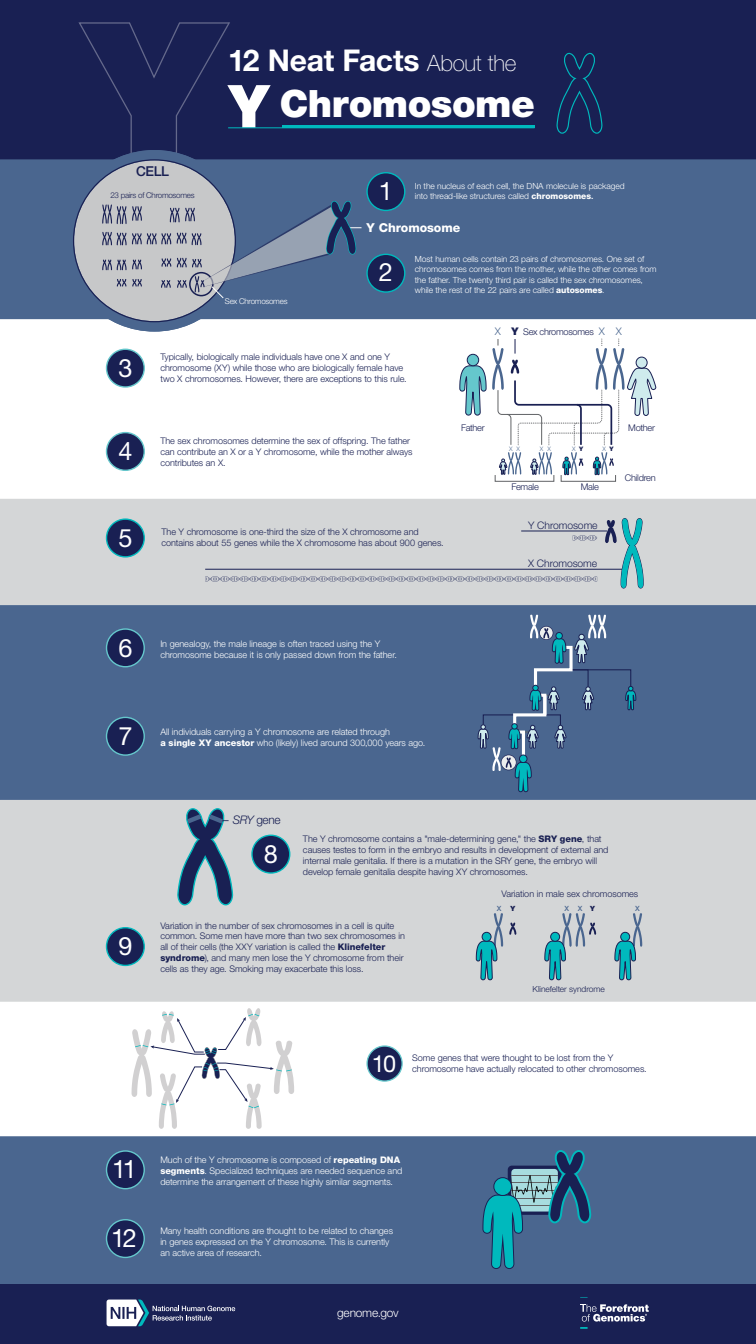
<style>
.page{position:relative;width:756px;height:1344px;background:#fff}
.page>*{position:absolute;margin:0;border:0;box-sizing:border-box;transform-origin:0 0}
.t1{font:900 37.73px "Helvetica Neue LT Std";letter-spacing:-.015em;color:#fff}
.t2{font:700 30.03px "Helvetica Neue LT Std";letter-spacing:-.015em;color:#fff}
.t3{font:25.3px "Helvetica Neue LT Std";color:#fff}
.t4{font:23.48px "Helvetica Neue LT Std";color:#fff}
.t5{font:500 13.65px "Helvetica Neue LT Std";color:#192053}
.t6{font:800 12.32px "Helvetica Neue LT Std";letter-spacing:-.005em;color:#fff}
.t7{font:300 11.94px "Helvetica Neue LT Std";letter-spacing:-.02em;color:#fff}
.t8{font:300 11.83px "Helvetica Neue LT Std";color:#192053}
.t9{font:300 10.54px "Helvetica Neue LT Std";color:#4a668f}
.t10{font:900 10.54px "Helvetica Neue LT Std";color:#192053}
.t11{font:300 10.39px "Helvetica Neue LT Std";letter-spacing:-.005em;color:#192053}
.t12{font:300 9.24px "Helvetica Neue LT Std";letter-spacing:-.03em;color:#192053}
.t13{font:300 9.1px/10.9px "Helvetica Neue LT Std";letter-spacing:-.005em;color:#192053}
.t14{font:300 9.1px/10.9px "Helvetica Neue LT Std";letter-spacing:-.005em;color:#fff}
.t15{font:300 8.47px/10.2px "Helvetica Neue LT Std";letter-spacing:-.005em;color:#fff}
.t16{font:300 8.4px "Helvetica Neue LT Std";letter-spacing:-.005em;color:#192053}
.t17{font:300 7.98px "Helvetica Neue LT Std";letter-spacing:-.03em;color:#192053}
.t18{font:300 7.98px "Helvetica Neue LT Std";letter-spacing:-.03em;color:#fff}
.t19{font:500 7.17px "Helvetica Neue LT Std";color:#4a668f}
.t20{font:300 6.12px "Helvetica Neue LT Std";color:#4a668f}
.s1{font-weight:100;font-size:22.5px}
.s2{font-size:59.67px}
.s3{font-weight:800}
.s4{font-weight:500}
.s5{font-size:10.54px;color:#4a668f}
.s6{font-weight:900;color:#192053}
.s7{font-style:italic}
</style>
<div class="page">
<div style="left:0;top:0;width:756px;height:168px;background:#192053"></div>
<div style="left:0;top:602px;width:756px;height:199px;background:#4a668f"></div>
<div style="left:0;top:1136px;width:756px;height:207px;background:#4a668f"></div>
<div style="left:0;top:499px;width:756px;height:106px;background:#d4d6d7"></div>
<div style="left:0;top:800px;width:756px;height:202px;background:#d4d6d7"></div>
<div style="left:0;top:159px;width:756px;height:160px;background:#4a668f"></div>
<svg style="left:556px;top:52px;width:47px;height:82px"></svg>
<hr style="left:228px;top:128px;width:307px;height:1px;background:#00b9bd">
<hr style="left:282px;top:125px;width:253px;height:3px;background:#00b9bd">
<svg style="left:106px;top:349px;width:39px;height:39px"></svg>
<svg style="left:106px;top:432px;width:39px;height:39px"></svg>
<svg style="left:106px;top:1150px;width:39px;height:39px"></svg>
<svg style="left:106px;top:1219px;width:39px;height:39px"></svg>
<svg style="left:64px;top:22px;width:341px;height:310px"></svg>
<div style="left:0;top:1284px;width:756px;height:60px;background:#192053"></div>
<svg style="left:459px;top:339px;width:198px;height:143px"></svg>
<div style="left:495px;top:475px;width:59px;height:7px;border:1px solid #616366"></div>
<div style="left:561px;top:475px;width:55px;height:7px;border:1px solid #616366"></div>
<svg style="left:106px;top:518px;width:538px;height:611px"></svg>
<svg style="left:482px;top:1150px;width:109px;height:119px"></svg>
<svg style="left:107px;top:1300px;width:128px;height:26px"></svg>
<svg style="left:580px;top:1297px;width:69px;height:32px"></svg>
<h3 class="t5" style="left:136px;top:163px;width:34px">CELL</h3>
<p class="t17" style="left:111px;top:190px;width:86px">23 pairs of Chromosomes</p>
<h1 class="t2" style="left:228px;top:42px;width:290px">12 Neat Facts <span class="s1">About the</span></h1>
<h1 class="t1" style="left:229px;top:81px;width:307px"><span class="s2">Y</span> Chromosome</h1>
<p class="t3" style="left:379px;top:175px;width:16px">1</p>
<p class="t15" style="left:415px;top:181px;width:211px">In the nucleus of each cell, the DNA molecule is packaged into thread-like structures called <span class="s3">chromosomes</span><span class="s4">.</span></p>
<h3 class="t6" style="left:367px;top:220px;width:95px">Y Chromosome</h3>
<p class="t18" style="left:225px;top:296px;width:64px">Sex Chromosomes</p>
<p class="t3" style="left:379px;top:257px;width:16px">2</p>
<p class="t15" style="left:415px;top:254px;width:243px">Most human cells contain 23 pairs of chromosomes. One set of chromosomes comes from the mother, while the other comes from the father. The twenty third pair is called the sex chromosomes, while the rest of the 22 pairs are called <span class="s3">autosomes</span>.</p>
<p class="t10" style="left:512px;top:325px;width:9px">Y</p>
<p class="t9" style="left:495px;top:325px;width:8px">X</p>
<p class="t12" style="left:523px;top:326px;width:100px">Sex chromosomes <span class="s5">X X</span></p>
<p class="t3" style="left:118px;top:353px;width:16px">3</p>
<p class="t13" style="left:160px;top:351px;width:248px">Typically, biologically male individuals have one X and one Y chromosome (XY) while those who are biologically female have two X chromosomes. However, there are exceptions to this rule.</p>
<p class="t3" style="left:118px;top:436px;width:16px">4</p>
<p class="t13" style="left:160px;top:435px;width:254px">The sex chromosomes determine the sex of offspring. The father can contribute an X or a Y chromosome, while the mother always contributes an X.</p>
<p class="t3" style="left:118px;top:523px;width:16px">5</p>
<p class="t13" style="left:161px;top:527px;width:284px">The Y chromosome is one-third the size of the X chromosome and contains about 55 genes while the X chromosome has about 900 genes.</p>
<p class="t12" style="left:461px;top:422px;width:25px">Father</p>
<p class="t12" style="left:628px;top:422px;width:28px">Mother</p>
<p class="t20" style="left:509px;top:445px;width:12px">X X</p>
<p class="t20" style="left:547px;top:445px;width:5px">X</p>
<p class="t20" style="left:540px;top:445px;width:5px">X</p>
<p class="t20" style="left:572px;top:445px;width:12px">X <span class="s6">Y</span></p>
<p class="t20" style="left:603px;top:445px;width:13px">X <span class="s6">Y</span></p>
<p class="t12" style="left:512px;top:481px;width:29px">Female</p>
<p class="t12" style="left:581px;top:481px;width:20px">Male</p>
<p class="t12" style="left:625px;top:472px;width:32px">Children</p>
<p class="t11" style="left:528px;top:519px;width:71px">Y Chromosome</p>
<p class="t11" style="left:528px;top:557px;width:71px">X Chromosome</p>
<p class="t3" style="left:118px;top:632px;width:16px">6</p>
<p class="t14" style="left:160px;top:638px;width:238px">In genealogy, the male lineage is often traced using the Y chromosome because it is only passed down from the father.</p>
<p class="t3" style="left:118px;top:721px;width:16px">7</p>
<p class="t14" style="left:160px;top:726px;width:267px">All individuals carrying a Y chromosome are related through<br><span class="s3">a single XY ancestor</span> who (likely) lived around 300,000 years ago.</p>
<p class="t8" style="left:233px;top:812px;width:49px"><span class="s7">SRY</span> gene</p>
<p class="t3" style="left:264px;top:839px;width:16px">8</p>
<p class="t13" style="left:303px;top:833px;width:307px">The Y chromosome contains a "male-determining gene," the <span class="s3">SRY gene</span>, that causes testes to form in the embryo and results in development of external and internal male genitalia. If there is a mutation in the SRY gene, the embryo will develop female genitalia despite having XY chromosomes.</p>
<p class="t3" style="left:118px;top:931px;width:16px">9</p>
<p class="t13" style="left:160px;top:920px;width:246px">Variation in the number of sex chromosomes in a cell is quite common. Some men have more than two sex chromosomes in all of their cells (the XXY variation is called the <span class="s3">Klinefelter syndrome</span>), and many men lose the Y chromosome from their cells as they age. Smoking may exacerbate this loss.</p>
<p class="t13" style="left:501px;top:888px;width:138px">Variation in male sex chromosomes</p>
<p class="t19" style="left:497px;top:904px;width:20px">X <span class="s6">Y</span></p>
<p class="t19" style="left:565px;top:904px;width:32px">XX<span class="s6">Y</span></p>
<p class="t19" style="left:635px;top:904px;width:6px">X</p>
<p class="t16" style="left:533px;top:984px;width:74px">Klinefelter syndrome</p>
<p class="t4" style="left:372px;top:1049px;width:26px">10</p>
<p class="t13" style="left:412px;top:1052px;width:236px">Some genes that were thought to be lost from the Y chromosome have actually relocated to other chromosomes.</p>
<p class="t3" style="left:112px;top:1154px;width:26px">11</p>
<p class="t14" style="left:160px;top:1154px;width:244px">Much of the Y chromosome is composed of <span class="s3">repeating DNA segments</span>. Specialized techniques are needed sequence and determine the arrangement of these highly similar segments.</p>
<p class="t3" style="left:111px;top:1223px;width:27px">12</p>
<p class="t14" style="left:160px;top:1225px;width:234px">Many health conditions are thought to be related to changes in genes expressed on the Y chromosome. This is currently an active area of research.</p>
<p class="t7" style="left:337px;top:1305px;width:63px">genome.gov</p>
</div>
